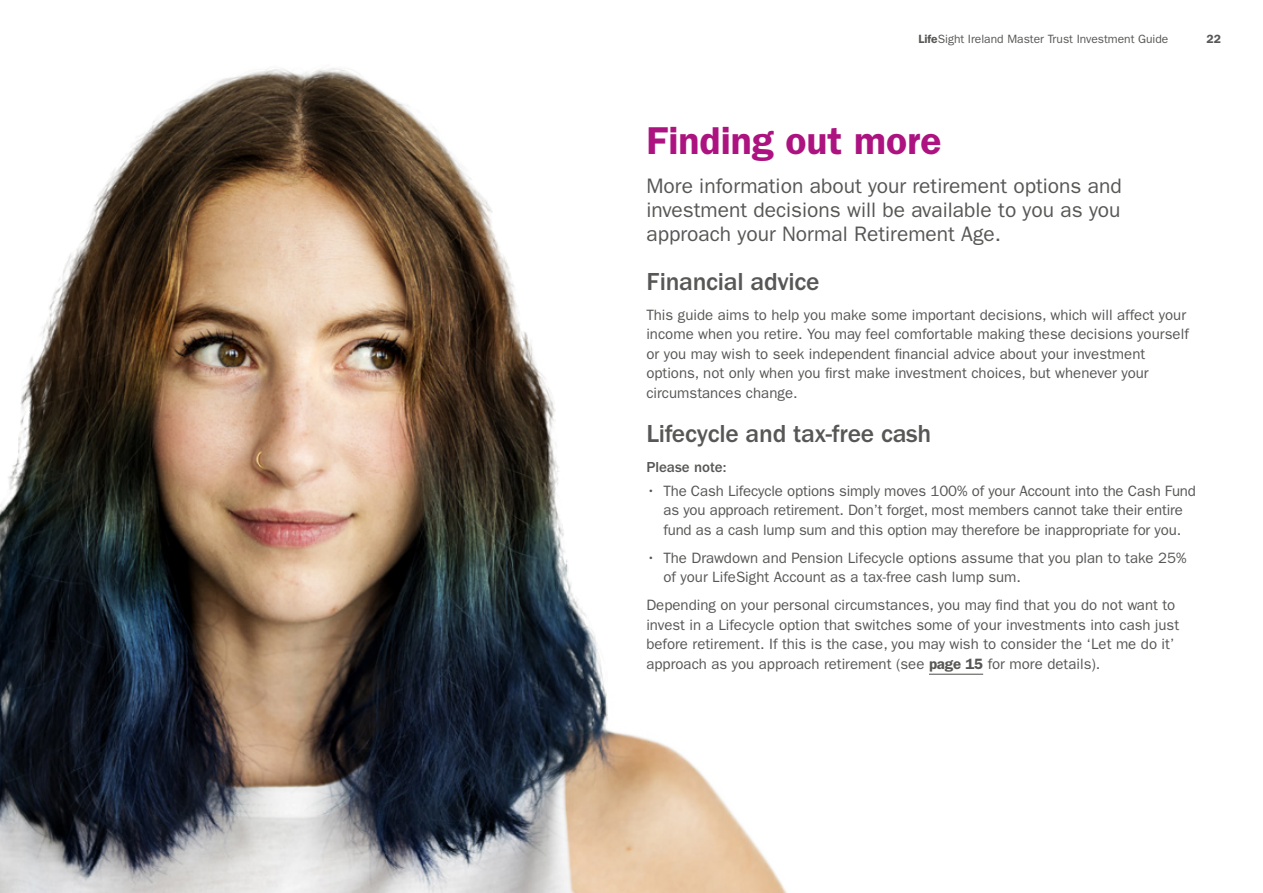
<style>
.page{position:relative;width:1263px;height:893px;background:#fff}
.page>*{position:absolute;margin:0;border:0;box-sizing:border-box;transform-origin:0 0}
.t1{font:600 39px "ITC Franklin Gothic Std";color:#ad1380}
.t2{font:500 25.5px "ITC Franklin Gothic Std";letter-spacing:-.01em;color:#575756}
.t3{font:21px/24px "ITC Franklin Gothic Std";color:#575756;text-align:justify}
.t4{font:15px/19.5px "ITC Franklin Gothic Std";color:#575756}
.t5{font:500 15px "ITC Franklin Gothic Std";color:#575756}
.t6{font:12px "ITC Franklin Gothic Std";color:#575756}
.t7{font:600 12px "ITC Franklin Gothic Std";color:#575756}
.s1{font-weight:600}
</style>
<div class="page">
<img style="left:0;top:68px;width:787px;height:825px">
<hr style="left:929px;top:674px;width:54px;height:1px;background:#575756">
<p class="t6" style="left:918px;top:32px;width:251px"><span class="s1">Life</span>Sight Ireland Master Trust Investment Guide</p>
<p class="t7" style="left:1206px;top:32px;width:16px">22</p>
<h1 class="t1" style="left:646px;top:118px;width:297px">Finding out more</h1>
<h3 class="t3" style="left:646px;top:174px;width:477px">More information about your retirement options and investment decisions will be available to you as you approach your Normal Retirement Age.</h3>
<h2 class="t2" style="left:646px;top:267px;width:175px">Financial advice</h2>
<p class="t4" style="left:646px;top:305px;width:544px">This guide aims to help you make some important decisions, which will affect your income when you retire. You may feel comfortable making these decisions yourself or you may wish to seek independent financial advice about your investment options, not only when you first make investment choices, but whenever your circumstances change.</p>
<h2 class="t2" style="left:646px;top:420px;width:286px">Lifecycle and tax-free cash</h2>
<p class="t5" style="left:646px;top:459px;width:82px">Please note:</p>
<p class="t4" style="left:646px;top:481px;width:551px;text-align:center">• The Cash Lifecycle options simply moves 100% of your Account into the Cash Fund as you approach retirement. Don’t forget, most members cannot take their entire fund as a cash lump sum and this option may therefore be inappropriate for you.</p>
<p class="t4" style="left:663px;top:548px;width:525px;text-indent:-17px">• The Drawdown and Pension Lifecycle options assume that you plan to take 25% of your LifeSight Account as a tax-free cash lump sum.</p>
<p class="t4" style="left:646px;top:596px;width:534px">Depending on your personal circumstances, you may find that you do not want to invest in a Lifecycle option that switches some of your investments into cash just before retirement. If this is the case, you may wish to consider the ‘Let me do it’ approach as you approach retirement (see <span class="s1">page 15</span> for more details).</p>
</div>
